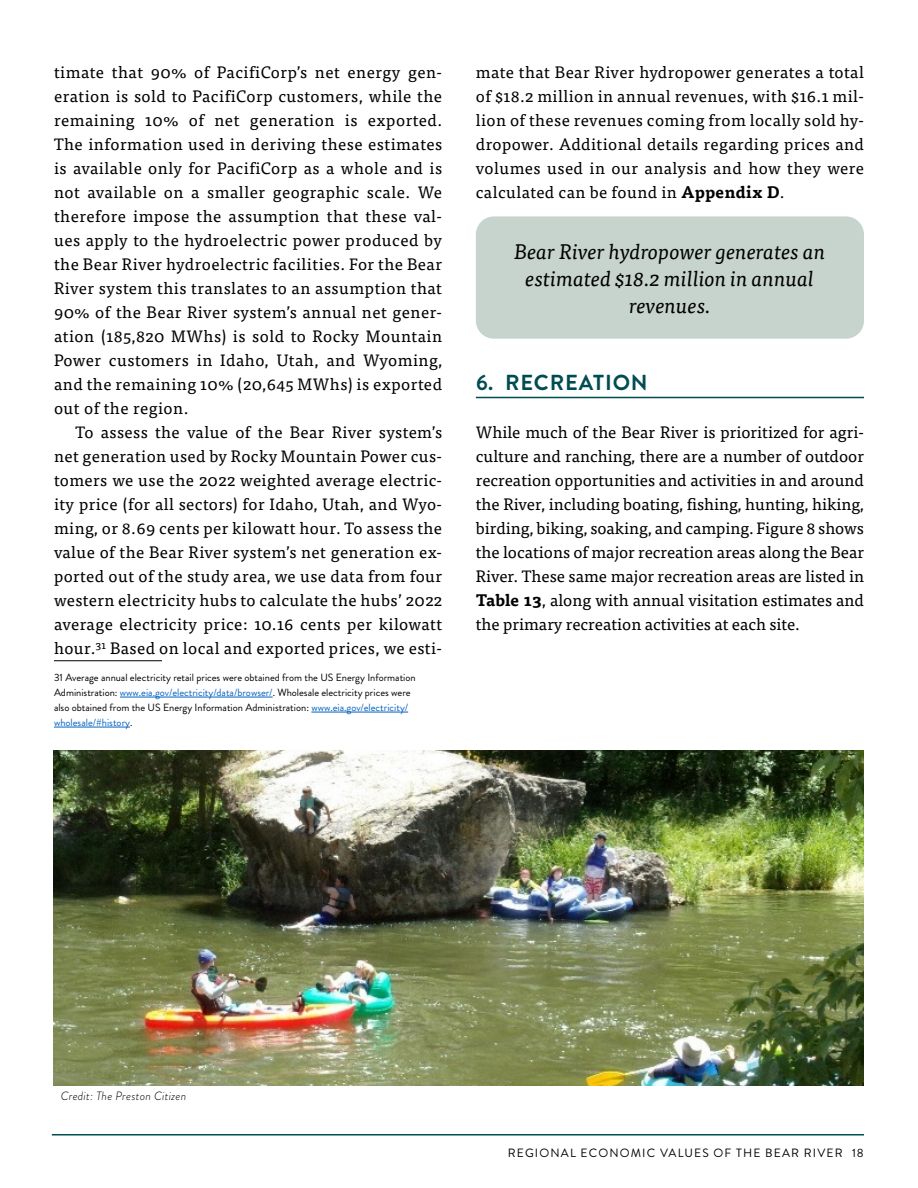
<style>
.page{position:relative;width:918px;height:1188px;background:#fff}
.page>*{position:absolute;margin:0;border:0;box-sizing:border-box;transform-origin:0 0}
.t1{font:700 21.75px "Brandon Grotesque";letter-spacing:.04em;color:#004d51}
.pull_quote_one_line{font:italic 21px/27px "Tisa Pro";color:#000;text-align:center}
.tx{font:16.5px/24px "Tisa Pro";letter-spacing:.025em;color:#000;text-align:justify}
.tx_no_indent{font:16.5px/24px "Tisa Pro";color:#000;text-align:justify}
.t2{font:12px "Brandon Grotesque";letter-spacing:.095em;color:#000}
.t3{font:italic 300 12px "Brandon Grotesque";letter-spacing:.02em;color:#000}
.footnote{font:10.5px/15px "Brandon Grotesque";color:#000}
.s1{color:#0563c1}
.s2{font-weight:700}
</style>
<div class="page">
<hr style="left:52px;top:1134px;width:812px;height:2px;background:#004d51">
<hr style="left:54px;top:660px;width:108px;height:1px;background:#000">
<hr style="left:120px;top:697px;width:153px;height:1px;background:#0563c1">
<hr style="left:311px;top:712px;width:97px;height:1px;background:#0563c1">
<hr style="left:54px;top:727px;width:76px;height:1px;background:#0563c1">
<div style="left:476px;top:216px;width:388px;height:123px;background:#c7d4cd;border-radius:18px"></div>
<hr style="left:476px;top:397px;width:388px;height:1px;background:#004d51">
<img style="left:54px;top:750px;width:810px;height:336px">
<p class="tx" style="left:54px;top:59px;width:390px">timate that 90% of PacifiCorp’s net energy gen&shy;eration is sold to PacifiCorp customers, while the remaining 10% of net generation is exported.<br>The information used in deriving these estimates is available only for PacifiCorp as a whole and is not available on a smaller geographic scale. We therefore impose the assumption that these val&shy;ues apply to the hydroelectric power produced by the Bear River hydroelectric facilities. For the Bear River system this translates to an assumption that 90% of the Bear River system’s annual net gener&shy;ation (185,820 MWhs) is sold to Rocky Mountain Power customers in Idaho, Utah, and Wyoming, and the remaining 10% (20,645 MWhs) is exported out of the region.</p>
<p class="tx" style="left:54px;top:419px;width:390px;text-indent:22px">To assess the value of the Bear River system’s net generation used by Rocky Mountain Power cus&shy;tomers we use the 2022 weighted average electric&shy;ity price (for all sectors) for Idaho, Utah, and Wyo&shy;ming, or 8.69 cents per kilowatt hour. To assess the value of the Bear River system’s net generation ex&shy;ported out of the study area, we use data from four western electricity hubs to calculate the hubs’ 2022 average electricity price: 10.16 cents per kilowatt hour.<sup>31</sup> Based on local and exported prices, we esti-</p>
<p class="footnote" style="left:54px;top:670px;width:363px">31 Average annual electricity retail prices were obtained from the US Energy Information Administration: <span class="s1">www.eia.gov/electricity/data/browser/</span>. Wholesale electricity prices were also obtained from the US Energy Information Administration: <span class="s1">www.eia.gov/electricity/ wholesale/#history</span>.</p>
<p class="tx" style="left:476px;top:59px;width:390px">mate that Bear River hydropower generates a total of $18.2 million in annual revenues, with $16.1 mil&shy;lion of these revenues coming from locally sold hy&shy;dropower. Additional details regarding prices and volumes used in our analysis and how they were calculated can be found in <span class="s2">Appendix D</span>.</p>
<p class="pull_quote_one_line" style="left:514px;top:237px;width:313px">Bear River hydropower generates an estimated $18.2 million in annual revenues.</p>
<p class="t1" style="left:476px;top:367px;width:173px">6. RECREATION</p>
<p class="tx_no_indent" style="left:476px;top:419px;width:390px">While much of the Bear River is prioritized for agri&shy;culture and ranching, there are a number of outdoor recreation opportunities and activities in and around the River, including boating, fishing, hunting, hiking, birding, biking, soaking, and camping. Figure 8 shows the locations of major recreation areas along the Bear River. These same major recreation areas are listed in <span class="s2">Table 13</span>, along with annual visitation estimates and the primary recreation activities at each site.</p>
<p class="t3" style="left:61px;top:1088px;width:127px">Credit: The Preston Citizen</p>
<p class="t2" style="left:508px;top:1145px;width:358px">REGIONAL ECONOMIC VALUES OF THE BEAR RIVER 18</p>
</div>
